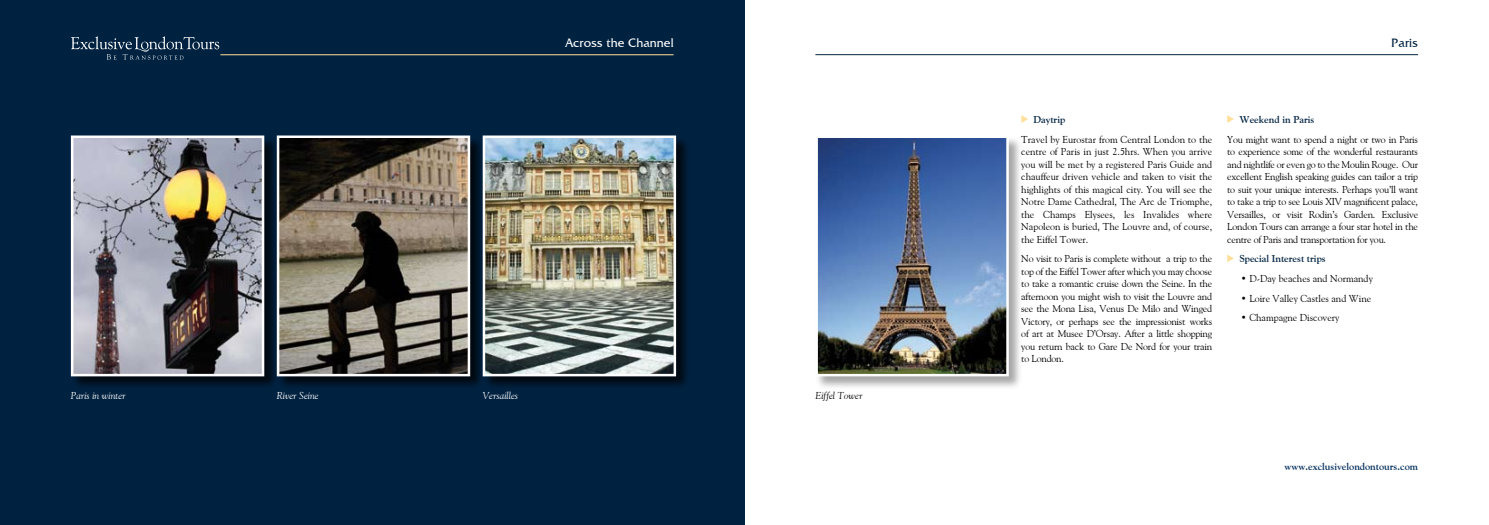
<style>
.page{position:relative;width:1489px;height:525px;background:#fff}
.page>*{position:absolute;margin:0;border:0;box-sizing:border-box;transform-origin:0 0}
.t1{font:12.5px "Friz Quadrata IT Cby BT";color:#fff}
.t2{font:12.5px "Friz Quadrata IT Cby BT";color:#002241}
.t3{font:10px/12.5px "Goudy Old Style BT";color:#000;text-align:justify}
.t4{font:700 10px "Goudy Old Style BT";color:#002241}
.t5{font:italic 10px "Goudy Old Style BT";color:#fff}
.t6{font:700 10px "Goudy Old Style BT";color:#002c5a}
.t7{font:italic 10px "Goudy Old Style BT";color:#000}
</style>
<div class="page">
<div style="left:0;top:0;width:744px;height:524px;background:#002241"></div>
<hr style="left:220px;top:54px;width:453px;height:1px;background:#ffdf99">
<svg style="left:71px;top:36px;width:148px;height:24px"></svg>
<hr style="left:815px;top:54px;width:602px;height:1px;background:#002241">
<div style="left:70px;top:135px;width:209px;height:256px;background:#000;opacity:.75"></div>
<img style="left:74px;top:138px;width:187px;height:235px">
<div style="left:71px;top:135px;width:193px;height:241px;border:2px solid #fff"></div>
<div style="left:276px;top:135px;width:209px;height:256px;background:#000;opacity:.75"></div>
<img style="left:280px;top:138px;width:187px;height:235px">
<div style="left:277px;top:135px;width:193px;height:241px;border:2px solid #fff"></div>
<div style="left:482px;top:135px;width:209px;height:256px;background:#000;opacity:.75"></div>
<img style="left:485px;top:138px;width:188px;height:235px">
<div style="left:482px;top:135px;width:194px;height:241px;border:2px solid #fff"></div>
<div style="left:815px;top:135px;width:208px;height:256px;background:#000;opacity:.35"></div>
<img style="left:818px;top:138px;width:187px;height:235px">
<div style="left:815px;top:135px;width:193px;height:241px;border:2px solid #fff"></div>
<svg style="left:1021px;top:115px;width:7px;height:8px"></svg>
<svg style="left:1227px;top:115px;width:6px;height:8px"></svg>
<svg style="left:1227px;top:254px;width:6px;height:8px"></svg>
<p class="t1" style="left:565px;top:35px;width:110px">Across the Channel</p>
<p class="t2" style="left:1390px;top:35px;width:28px">Paris</p>
<p class="t5" style="left:71px;top:389px;width:56px">Paris in winter</p>
<p class="t5" style="left:277px;top:389px;width:43px">River Seine</p>
<p class="t5" style="left:482px;top:389px;width:37px">Versailles</p>
<p class="t7" style="left:815px;top:389px;width:49px">Eiffel Tower</p>
<p class="t4" style="left:1033px;top:113px;width:33px">Daytrip</p>
<p class="t3" style="left:1021px;top:133px;width:192px">Travel by Eurostar from Central London to the centre of Paris in just 2.5hrs. When you arrive you will be met by a registered Paris Guide and chauffeur driven vehicle and taken to visit the highlights of this magical city. You will see the Notre Dame Cathedral, The Arc de Triomphe, the Champs Elysees, les Invalides where Napoleon is buried, The Louvre and, of course, the Eiffel Tower.</p>
<p class="t3" style="left:1021px;top:252px;width:192px">No visit to Paris is complete without a trip to the top of the Eiffel Tower after which you may choose to take a romantic cruise down the Seine. In the afternoon you might wish to visit the Louvre and see the Mona Lisa, Venus De Milo and Winged Victory, or perhaps see the impressionist works of art at Musee D’Orsay. After a little shopping you return back to Gare De Nord for your train to London.</p>
<p class="t4" style="left:1239px;top:113px;width:76px">Weekend in Paris</p>
<p class="t3" style="left:1227px;top:133px;width:192px">You might want to spend a night or two in Paris to experience some of the wonderful restaurants and nightlife or even go to the Moulin Rouge. Our excellent English speaking guides can tailor a trip to suit your unique interests. Perhaps you’ll want to take a trip to see Louis XIV magnificent palace, Versailles, or visit Rodin’s Garden. Exclusive London Tours can arrange a four star hotel in the centre of Paris and transportation for you.</p>
<p class="t4" style="left:1239px;top:252px;width:88px">Special Interest trips</p>
<p class="t3" style="left:1240px;top:272px;width:133px">• D-Day beaches and Normandy</p>
<p class="t3" style="left:1240px;top:291px;width:132px">• Loire Valley Castles and Wine</p>
<p class="t3" style="left:1240px;top:311px;width:100px">• Champagne Discovery</p>
<p class="t6" style="left:1284px;top:460px;width:135px">www.exclusivelondontours.com</p>
</div>
